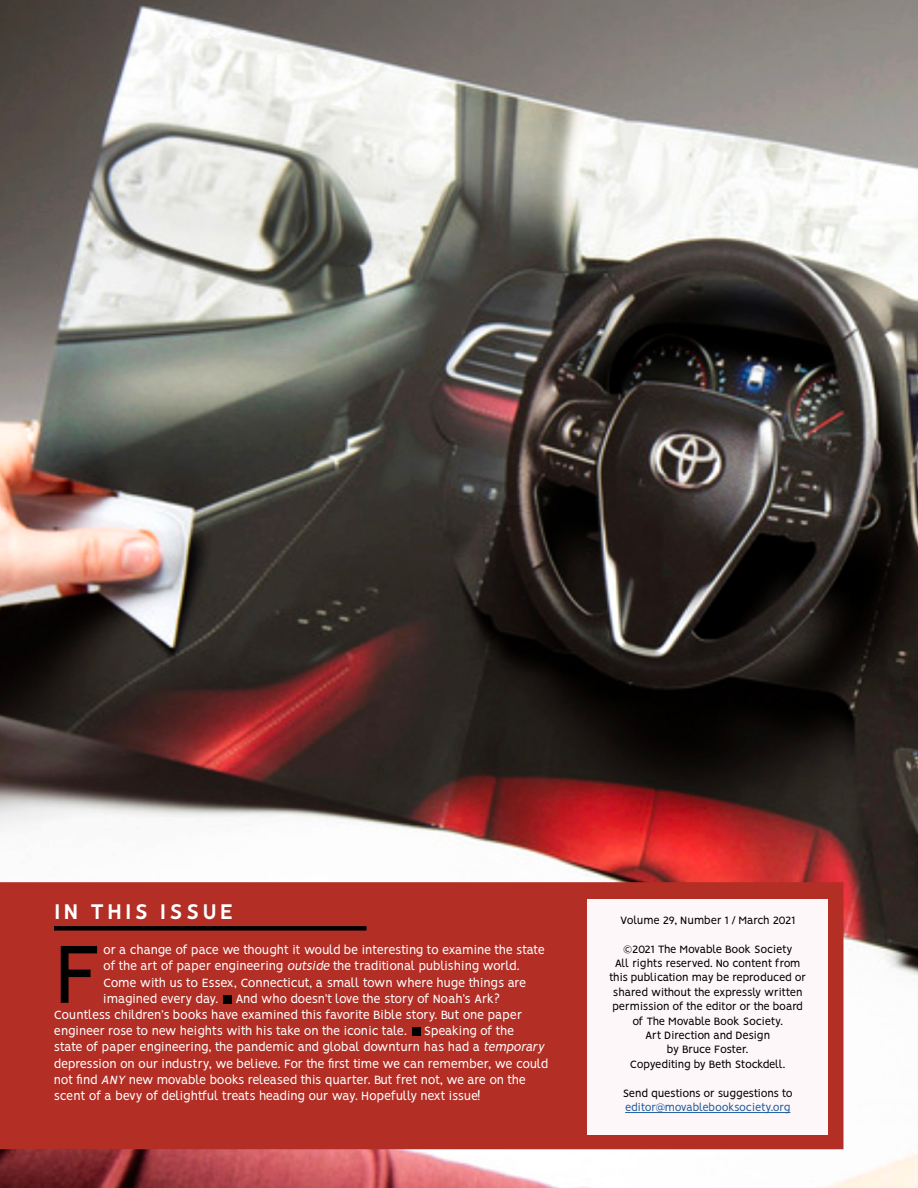
<style>
.page{position:relative;width:918px;height:1188px;background:#fff}
.page>*{position:absolute;margin:0;border:0;box-sizing:border-box;transform-origin:0 0}
.t1{font:92.85px "Vision";color:#000}
.t2{font:700 24px "Vision";letter-spacing:.12em;color:#fff}
.t3{font:13.5px/16.2px "Vision";letter-spacing:-.03em;color:#fff}
.t4{font:12px/14.4px "Vision";letter-spacing:-.03em;color:#000;text-align:center}
.t5{font:12px "Vision";letter-spacing:-.025em;color:#215e9e}
.s1{font-style:italic}
</style>
<div class="page">
<img style="left:0;top:0;width:918px;height:1188px">
<div style="left:0;top:882px;width:843px;height:267px;background:#b32e25"></div>
<div style="left:588px;top:899px;width:240px;height:236px;background:#fef7fa"></div>
<div style="left:54px;top:926px;width:313px;height:5px;background:#000"></div>
<hr style="left:625px;top:1112px;width:165px;height:1px;background:#215e9e">
<div style="left:223px;top:995px;width:8px;height:8px;background:#000"></div>
<div style="left:412px;top:1028px;width:8px;height:8px;background:#000"></div>
<h2 class="t2" style="left:54px;top:897px;width:181px">IN THIS ISSUE</h2>
<h1 class="t1" style="left:54px;top:920px;width:51px">F</h1>
<p class="t3" style="left:103px;top:943px;width:443px">or a change of pace we thought it would be interesting to examine the state</p>
<p class="t3" style="left:103px;top:959px;width:418px">of the art of paper engineering <span class="s1">outside</span> the traditional publishing world.</p>
<p class="t3" style="left:103px;top:976px;width:425px">Come with us to Essex, Connecticut, a small town where huge things are</p>
<p class="t3" style="left:103px;top:992px;width:398px">imagined every day. And who doesn’t love the story of Noah’s Ark?</p>
<p class="t3" style="left:54px;top:1008px;width:470px">Countless children’s books have examined this favorite Bible story. But one paper</p>
<p class="t3" style="left:54px;top:1024px;width:354px">engineer rose to new heights with his take on the iconic tale.</p>
<p class="t3" style="left:54px;top:1024px;width:496px;text-indent:370px">Speaking of the<br>state of paper engineering, the pandemic and global downturn has had a <span class="s1">temporary </span>depression on our industry, we believe. For the first time we can remember, we could not find <span class="s1">ANY</span> new movable books released this quarter. But fret not, we are on the scent of a bevy of delightful treats heading our way. Hopefully next issue!</p>
<p class="t4" style="left:620px;top:914px;width:176px">Volume 29, Number 1 / March 2021</p>
<p class="t4" style="left:609px;top:943px;width:198px">©2021 The Movable Book Society<br>All rights reserved. No content from this publication may be reproduced or shared without the expressly written permission of the editor or the board of The Movable Book Society.<br>Art Direction and Design<br>by Bruce Foster.<br>Copyediting by Beth Stockdell.</p>
<p class="t4" style="left:623px;top:1087px;width:172px">Send questions or suggestions to</p>
<p class="t5" style="left:625px;top:1100px;width:167px">editor@movablebooksociety.org</p>
</div>
